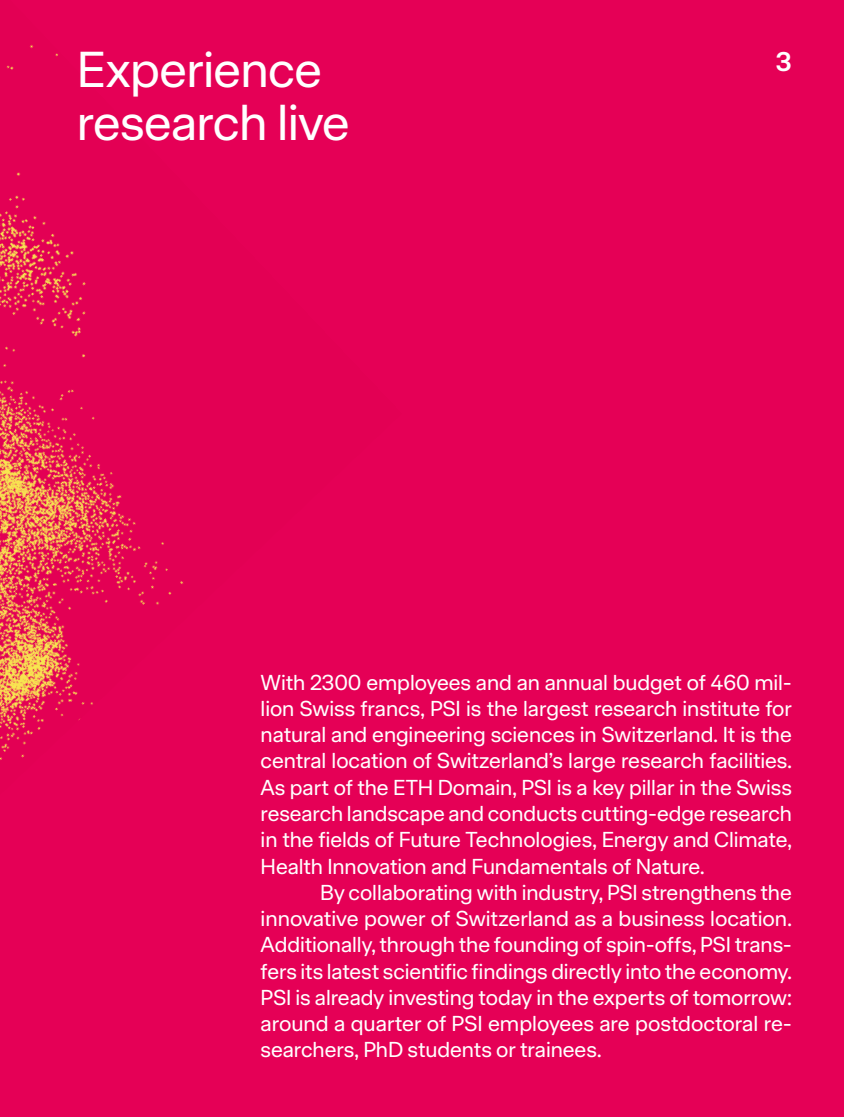
<style>
.page{position:relative;width:844px;height:1117px;background:#fff}
.page>*{position:absolute;margin:0;border:0;box-sizing:border-box;transform-origin:0 0}
.t1{font:49px/52.9px "Accelerate";letter-spacing:-.01em;color:#fff}
.t2{font:600 26.25px "Accelerate";color:#fff}
.t3{font:21px/26.2px "Accelerate";letter-spacing:-.005em;color:#fff;text-align:justify}
</style>
<div class="page">
<div style="left:0;top:0;width:843px;height:1116px;background:#e50056"></div>
<img style="left:0;top:44px;width:184px;height:716px">
<h1 class="t1" style="left:77px;top:43px;width:274px">Experience research live</h1>
<p class="t2" style="left:775px;top:45px;width:17px">3</p>
<p class="t3" style="left:260px;top:668px;width:532px">With 2300 employees and an annual budget of 460 mil&shy;lion Swiss francs, PSI is the largest research institute for natural and engineering sciences in Switzerland. It is the central location of Switzerland’s large research facilities.<br>As part of the ETH Domain, PSI is a key pillar in the Swiss research landscape and conducts cutting-edge research in the fields of Future Technologies, Energy and Climate, Health Innovation and Fundamentals of Nature.</p>
<p class="t3" style="left:260px;top:878px;width:532px;text-indent:60px">By collaborating with industry, PSI strengthens the innovative power of Switzerland as a business location.<br>Additionally, through the founding of spin-offs, PSI trans&shy;fers its latest scientific findings directly into the economy.<br>PSI is already investing today in the experts of tomorrow: around a quarter of PSI employees are postdoctoral re&shy;searchers, PhD students or trainees.</p>
</div>
